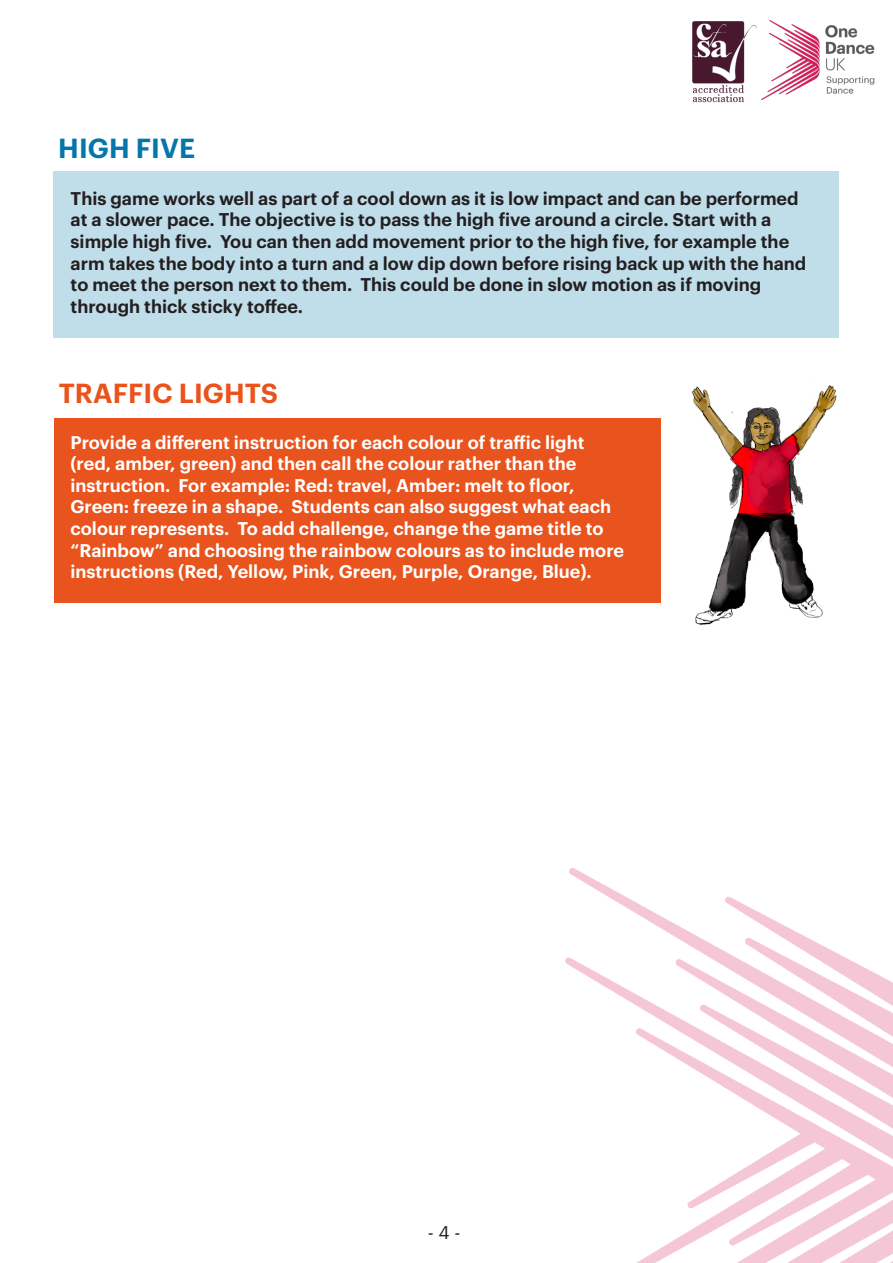
<style>
.page{position:relative;width:893px;height:1263px;background:#fff}
.page>*{position:absolute;margin:0;border:0;box-sizing:border-box;transform-origin:0 0}
.t1{font:600 27px "Graphik";letter-spacing:.005em;color:#e9531d}
.t2{font:600 27px "Graphik";letter-spacing:.005em;color:#0476aa}
.t3{font:600 18px/21.6px "Graphik";color:#fff}
.t4{font:600 18px/21.6px "Graphik";color:#231f20}
.t5{font:18px "Graphik";color:#231f20}
</style>
<div class="page">
<img style="left:692px;top:21px;width:65px;height:82px">
<img style="left:761px;top:20px;width:113px;height:80px">
<div style="left:54px;top:418px;width:607px;height:185px;background:#e9531d"></div>
<img style="left:692px;top:385px;width:145px;height:240px">
<div style="left:54px;top:171px;width:785px;height:167px;background:#c0ddea"></div>
<img style="left:565px;top:868px;width:328px;height:395px">
<p class="t2" style="left:58px;top:128px;width:138px">HIGH FIVE</p>
<p class="t4" style="left:71px;top:186px;width:737px">This game works well as part of a cool down as it is low impact and can be performed at a slower pace. The objective is to pass the high five around a circle. Start with a simple high five. You can then add movement prior to the high five, for example the arm takes the body into a turn and a low dip down before rising back up with the hand to meet the person next to them. This could be done in slow motion as if moving through thick sticky toffee.</p>
<p class="t1" style="left:59px;top:372px;width:221px">TRAFFIC LIGHTS</p>
<p class="t3" style="left:70px;top:430px;width:555px">Provide a different instruction for each colour of traffic light (red, amber, green) and then call the colour rather than the instruction. For example: Red: travel, Amber: melt to floor, Green: freeze in a shape. Students can also suggest what each colour represents. To add challenge, change the game title to “Rainbow” and choosing the rainbow colours as to include more instructions (Red, Yellow, Pink, Green, Purple, Orange, Blue).</p>
<p class="t5" style="left:428px;top:1219px;width:34px">- 4 -</p>
</div>
